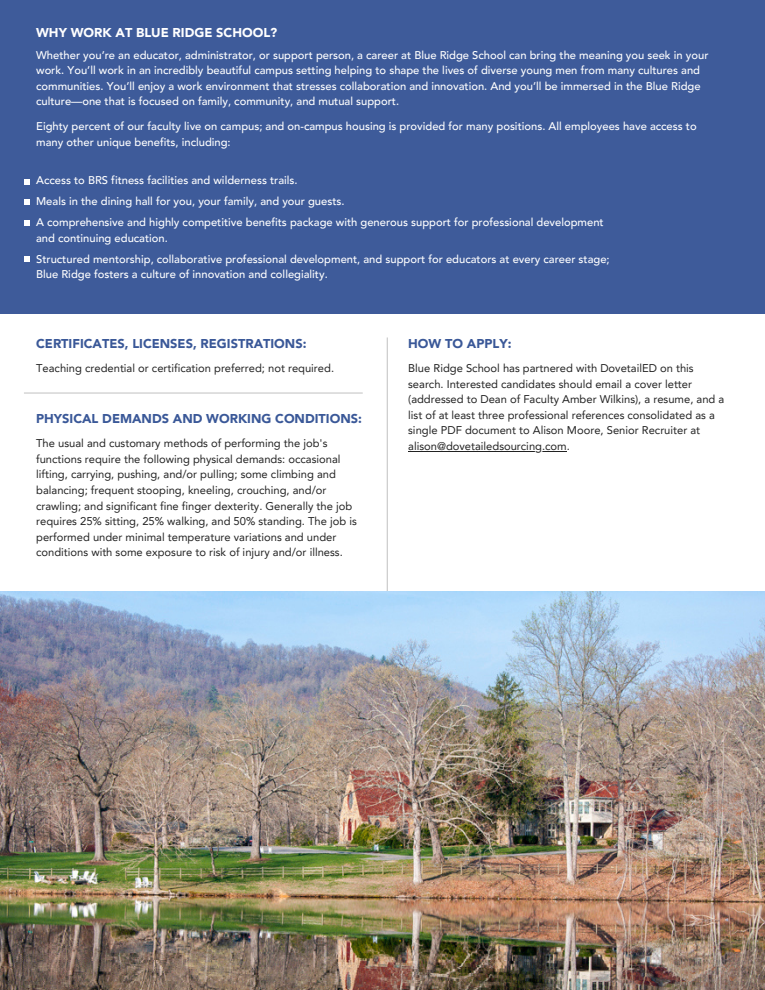
<style>
.page{position:relative;width:765px;height:990px;background:#fff}
.page>*{position:absolute;margin:0;border:0;box-sizing:border-box;transform-origin:0 0}
.t1{font:900 12.8px "Avenir LT Pro";color:#3a5898}
.t2{font:900 12.8px "Avenir LT Pro";color:#fff}
.t3{font:500 11.2px/15.6px "Avenir LT Pro";color:#fff}
.t4{font:11.2px/15.6px "Avenir LT Pro";color:#222}
</style>
<div class="page">
<div style="left:0;top:0;width:765px;height:313px;background:#3a5898"></div>
<svg style="left:24px;top:220px;width:5px;height:5px"></svg>
<svg style="left:24px;top:256px;width:5px;height:6px"></svg>
<svg style="left:24px;top:199px;width:5px;height:5px"></svg>
<svg style="left:24px;top:179px;width:5px;height:6px"></svg>
<hr style="left:24px;top:392px;width:339px;height:2px;background:#222">
<hr style="left:387px;top:337px;width:1px;height:315px;background:#222">
<img style="left:0;top:592px;width:765px;height:398px">
<hr style="left:408px;top:451px;width:159px;height:1px;background:#222">
<h1 class="t2" style="left:36px;top:28px;width:243px">WHY WORK AT BLUE RIDGE SCHOOL?</h1>
<p class="t3" style="left:36px;top:48px;width:674px">Whether you’re an educator, administrator, or support person, a career at Blue Ridge School can bring the meaning you seek in your work. You’ll work in an incredibly beautiful campus setting helping to shape the lives of diverse young men from many cultures and communities. You’ll enjoy a work environment that stresses collaboration and innovation. And you’ll be immersed in the Blue Ridge culture—one that is focused on family, community, and mutual support.</p>
<p class="t3" style="left:36px;top:120px;width:662px">Eighty percent of our faculty live on campus; and on-campus housing is provided for many positions. All employees have access to many other unique benefits, including:</p>
<h1 class="t3" style="left:36px;top:173px;width:263px">Access to BRS fitness facilities and wilderness trails.</h1>
<p class="t3" style="left:36px;top:194px;width:310px">Meals in the dining hall for you, your family, and your guests.</p>
<p class="t3" style="left:36px;top:215px;width:569px">A comprehensive and highly competitive benefits package with generous support for professional development and continuing education.</p>
<p class="t3" style="left:36px;top:252px;width:575px">Structured mentorship, collaborative professional development, and support for educators at every career stage;<br>Blue Ridge fosters a culture of innovation and collegiality.</p>
<h2 class="t1" style="left:36px;top:338px;width:272px">CERTIFICATES, LICENSES, REGISTRATIONS:</h2>
<h2 class="t1" style="left:408px;top:338px;width:105px">HOW TO APPLY:</h2>
<h2 class="t4" style="left:36px;top:361px;width:299px">Teaching credential or certification preferred; not required.</h2>
<h1 class="t1" style="left:36px;top:414px;width:327px">PHYSICAL DEMANDS AND WORKING CONDITIONS:</h1>
<h2 class="t4" style="left:36px;top:436px;width:322px">The usual and customary methods of performing the job's functions require the following physical demands: occasional lifting, carrying, pushing, and/or pulling; some climbing and balancing; frequent stooping, kneeling, crouching, and/or crawling; and significant fine finger dexterity. Generally the job requires 25% sitting, 25% walking, and 50% standing. The job is performed under minimal temperature variations and under conditions with some exposure to risk of injury and/or illness.</h2>
<h2 class="t4" style="left:408px;top:361px;width:318px">Blue Ridge School has partnered with DovetailED on this search. Interested candidates should email a cover letter (addressed to Dean of Faculty Amber Wilkins), a resume, and a list of at least three professional references consolidated as a single PDF document to Alison Moore, Senior Recruiter at</h2>
<h2 class="t4" style="left:408px;top:439px;width:163px">alison@dovetailedsourcing.com.</h2>
</div>
